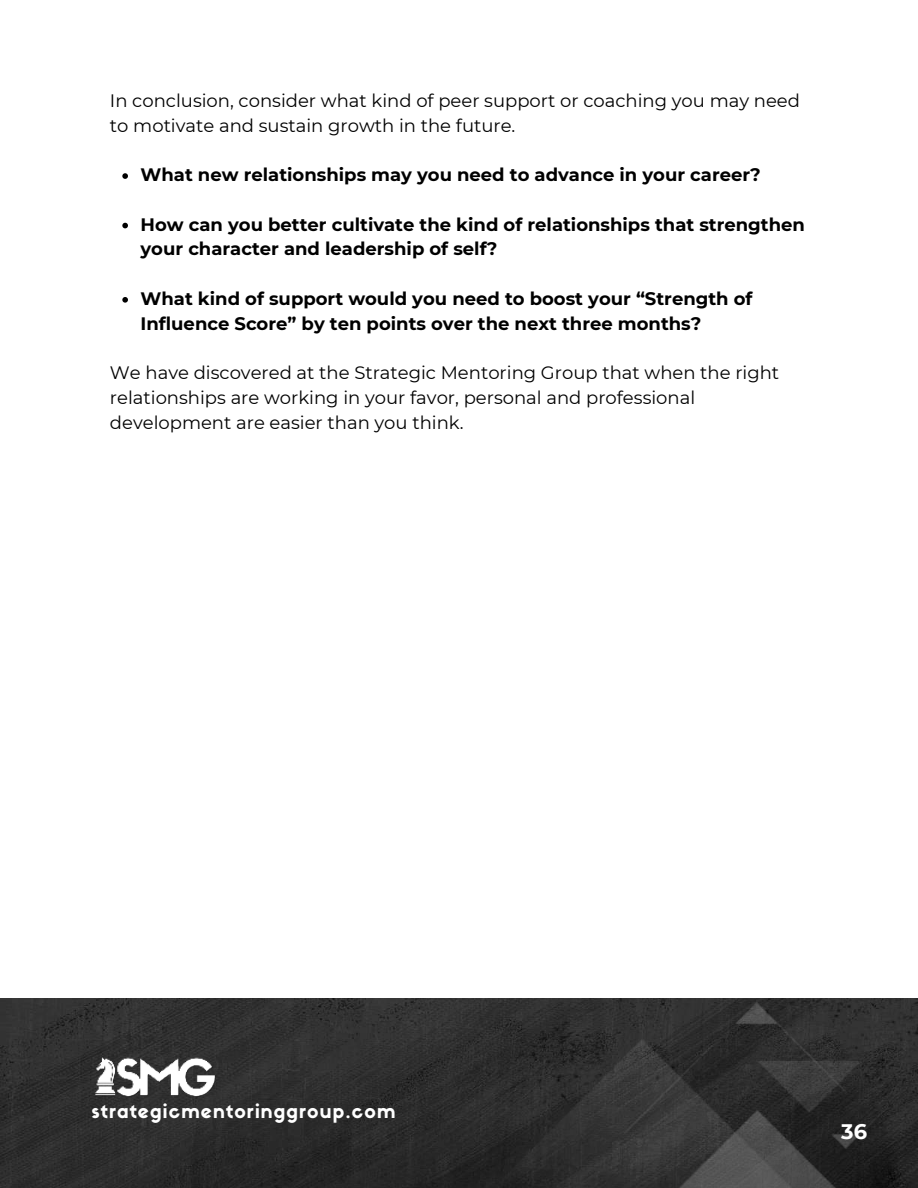
<style>
.page{position:relative;width:918px;height:1188px;background:#fff}
.page>*{position:absolute;margin:0;border:0;box-sizing:border-box;transform-origin:0 0}
.t1{font:700 21px "Montserrat";color:#fff}
.t2{font:19.5px "Sifonn Basic";letter-spacing:.06em;color:#fff}
.t3{font:18px/24.8px "Montserrat";color:#000}
.t4{font:700 18px/24.8px "Montserrat";color:#000}
</style>
<div class="page">
<img style="left:0;top:998px;width:918px;height:190px">
<img style="left:459px;top:1003px;width:429px;height:185px">
<img style="left:92px;top:1052px;width:126px;height:50px">
<svg style="left:122px;top:173px;width:6px;height:6px"></svg>
<svg style="left:122px;top:223px;width:6px;height:5px"></svg>
<svg style="left:122px;top:297px;width:6px;height:6px"></svg>
<p class="t3" style="left:110px;top:87px;width:692px">In conclusion, consider what kind of peer support or coaching you may need to motivate and sustain growth in the future.</p>
<p class="t4" style="left:141px;top:161px;width:622px">What new relationships may you need to advance in your career?</p>
<p class="t4" style="left:141px;top:211px;width:666px">How can you better cultivate the kind of relationships that strengthen your character and leadership of self?</p>
<p class="t4" style="left:141px;top:285px;width:613px">What kind of support would you need to boost your “Strength of<br>Influence Score” by ten points over the next three months?</p>
<p class="t3" style="left:110px;top:360px;width:671px">We have discovered at the Strategic Mentoring Group that when the right relationships are working in your favor, personal and professional development are easier than you think.</p>
<p class="t2" style="left:92px;top:1098px;width:305px">strategicmentoringgroup.com</p>
<p class="t1" style="left:841px;top:1117px;width:27px">36</p>
</div>
